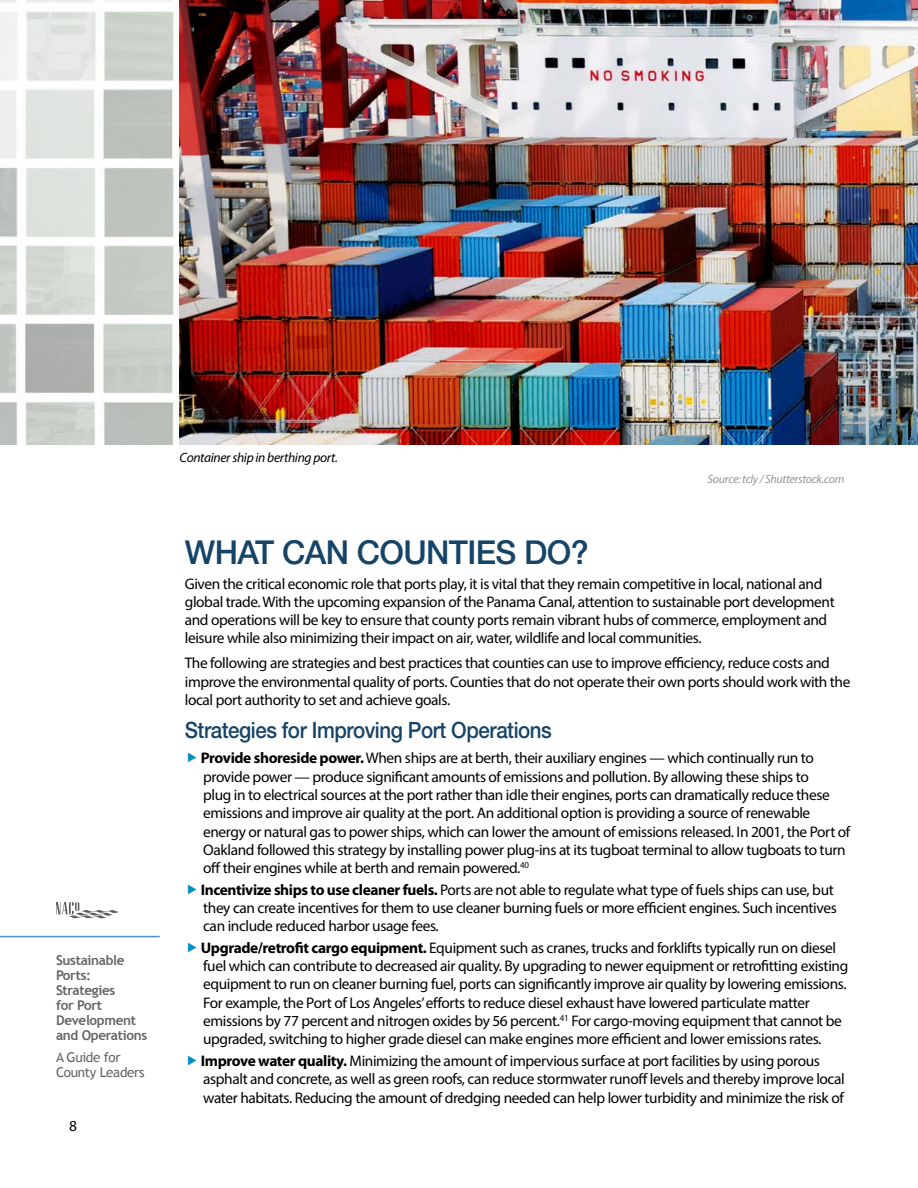
<style>
.page{position:relative;width:918px;height:1188px;background:#fff}
.page>*{position:absolute;margin:0;border:0;box-sizing:border-box;transform-origin:0 0}
.t1{font:500 33px "Helvetica Neue";letter-spacing:-.02em;color:#164467}
.Sub_Header{font:500 22.5px "Helvetica Neue";letter-spacing:-.02em;color:#164467;scale:.91 1}
.Primary_Text{font:15.3px/18.3px "Myriad Pro";letter-spacing:-.025em;color:#000}
.t2{font:700 13.5px/15px "Trebuchet MS";letter-spacing:-.025em;color:#636466}
.Cut_Line{font:italic 13.5px "Myriad Pro";letter-spacing:-.025em;color:#000}
.t3{font:13.5px/15px "Trebuchet MS";letter-spacing:-.025em;color:#636466}
.Cut_Line-2{font:italic 12px "Myriad Pro";letter-spacing:-.025em;color:#939598}
.s1{font-weight:700}
</style>
<div class="page">
<hr style="left:0;top:936px;width:160px;height:1px;background:#518ec5">
<svg style="left:56px;top:902px;width:63px;height:16px"></svg>
<img style="left:0;top:0;width:180px;height:445px">
<img style="left:180px;top:0;width:738px;height:445px">
<p class="t2" style="left:56px;top:953px;width:93px">Sustainable<br>Ports:<br>Strategies<br>for Port<br>Development and Operations</p>
<p class="t3" style="left:56px;top:1050px;width:90px">A Guide for<br>County Leaders</p>
<p class="Primary_Text" style="left:69px;top:1116px;width:9px">8</p>
<p class="Cut_Line" style="left:180px;top:449px;width:160px">Container ship in berthing port.</p>
<p class="Cut_Line-2" style="left:708px;top:472px;width:138px">Source: tcly / Shutterstock.com</p>
<p class="t1" style="left:185px;top:532px;width:405px">WHAT CAN COUNTIES DO?</p>
<p class="Primary_Text" style="left:185px;top:574px;width:652px">Given the critical economic role that ports play, it is vital that they remain competitive in local, national and global trade. With the upcoming expansion of the Panama Canal, attention to sustainable port development and operations will be key to ensure that county ports remain vibrant hubs of commerce, employment and leisure while also minimizing their impact on air, water, wildlife and local communities.</p>
<p class="Primary_Text" style="left:185px;top:654px;width:667px">The following are strategies and best practices that counties can use to improve efficiency, reduce costs and improve the environmental quality of ports. Counties that do not operate their own ports should work with the local port authority to set and achieve goals.</p>
<p class="Sub_Header" style="left:185px;top:717px;width:405px">Strategies for Improving Port Operations</p>
<p class="Primary_Text" style="left:201px;top:749px;width:651px"><span class="s1">Provide shoreside power.</span> When ships are at berth, their auxiliary engines — which continually run to provide power — produce significant amounts of emissions and pollution. By allowing these ships to<br>plug in to electrical sources at the port rather than idle their engines, ports can dramatically reduce these emissions and improve air quality at the port. An additional option is providing a source of renewable energy or natural gas to power ships, which can lower the amount of emissions released. In 2001, the Port of Oakland followed this strategy by installing power plug-ins at its tugboat terminal to allow tugboats to turn off their engines while at berth and remain powered.<sup>40</sup></p>
<p class="Primary_Text" style="left:201px;top:880px;width:637px"><span class="s1">Incentivize ships to use cleaner fuels.</span> Ports are not able to regulate what type of fuels ships can use, but they can create incentives for them to use cleaner burning fuels or more efficient engines. Such incentives can include reduced harbor usage fees.</p>
<p class="Primary_Text" style="left:201px;top:938px;width:649px"><span class="s1">Upgrade/retrofit cargo equipment.</span> Equipment such as cranes, trucks and forklifts typically run on diesel fuel which can contribute to decreased air quality. By upgrading to newer equipment or retrofitting existing equipment to run on cleaner burning fuel, ports can significantly improve air quality by lowering emissions.<br>For example, the Port of Los Angeles’ efforts to reduce diesel exhaust have lowered particulate matter emissions by 77 percent and nitrogen oxides by 56 percent.<sup>41</sup> For cargo-moving equipment that cannot be upgraded, switching to higher grade diesel can make engines more efficient and lower emissions rates.</p>
<p class="Primary_Text" style="left:201px;top:1051px;width:645px"><span class="s1">Improve water quality.</span> Minimizing the amount of impervious surface at port facilities by using porous asphalt and concrete, as well as green roofs, can reduce stormwater runoff levels and thereby improve local water habitats. Reducing the amount of dredging needed can help lower turbidity and minimize the risk of</p>
</div>
